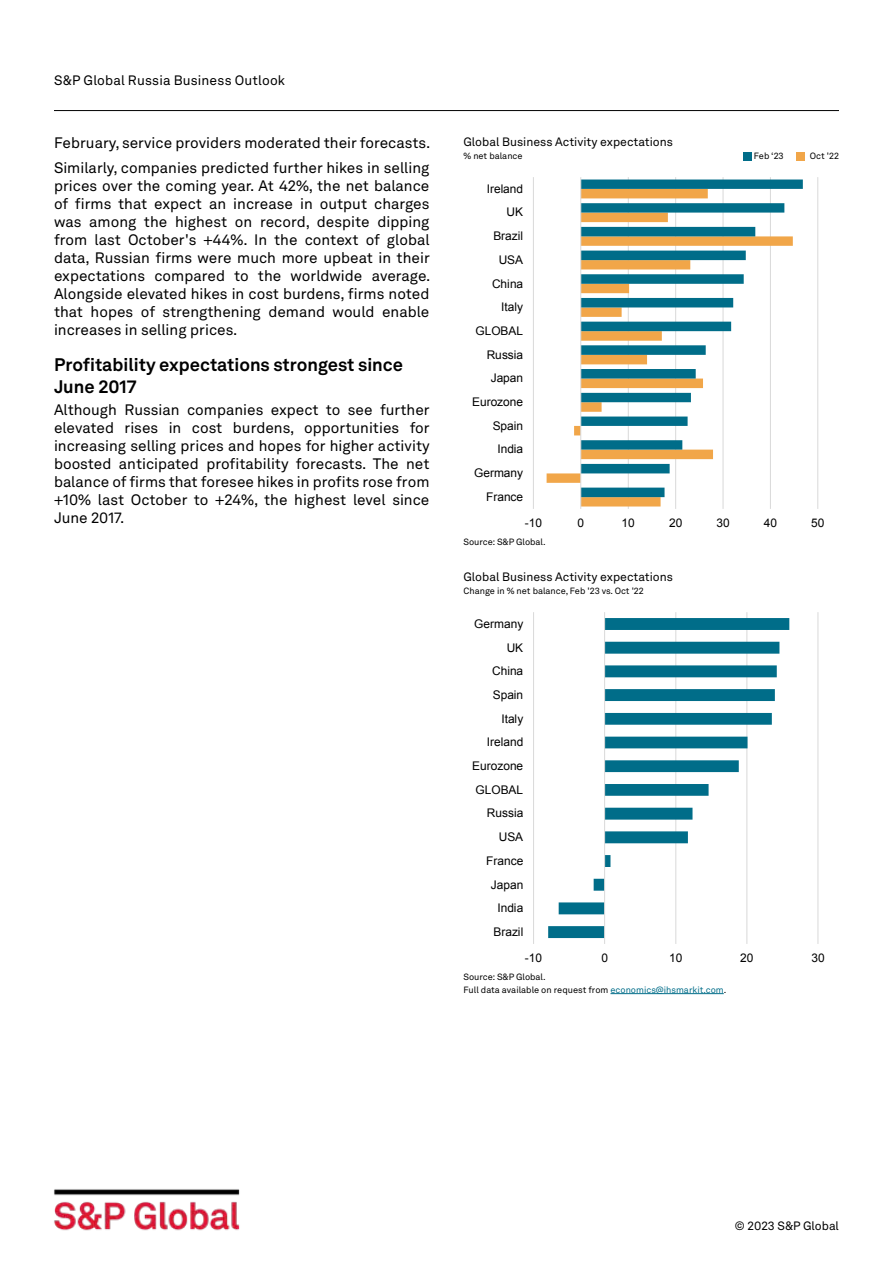
<style>
.page{position:relative;width:893px;height:1263px;background:#fff}
.page>*{position:absolute;margin:0;border:0;box-sizing:border-box;transform-origin:0 0}
.t1{font:700 18px/21.6px "Akkurat LL";color:#000}
.t2{font:15px/18px "Akkurat LL";color:#000;text-align:justify}
.t3{font:13.5px "Akkurat LL";letter-spacing:.01em;color:#000}
.t4{font:12px "Akkurat LL";color:#000}
.t5{font:11.85px "Arial";color:#000}
.t6{font:9px/12.8px "Akkurat LL";color:#000}
.s1{color:#006d89}
</style>
<div class="page">
<hr style="left:54px;top:110px;width:785px;height:1px;background:#000">
<img style="left:54px;top:1189px;width:186px;height:42px">
<hr style="left:533px;top:177px;width:1px;height:332px;background:#d9d9d9">
<hr style="left:628px;top:177px;width:1px;height:332px;background:#d9d9d9">
<hr style="left:675px;top:177px;width:1px;height:332px;background:#d9d9d9">
<hr style="left:722px;top:177px;width:1px;height:332px;background:#d9d9d9">
<hr style="left:770px;top:177px;width:1px;height:332px;background:#d9d9d9">
<hr style="left:817px;top:177px;width:1px;height:332px;background:#d9d9d9">
<svg style="left:547px;top:425px;width:177px;height:81px"></svg>
<svg style="left:581px;top:179px;width:222px;height:318px"></svg>
<hr style="left:580px;top:177px;width:1px;height:332px;background:#d9d9d9">
<div style="left:743px;top:152px;width:9px;height:8px;background:#006d89"></div>
<div style="left:796px;top:152px;width:9px;height:8px;background:#f1a649"></div>
<hr style="left:533px;top:612px;width:1px;height:332px;background:#d9d9d9">
<hr style="left:675px;top:612px;width:1px;height:332px;background:#d9d9d9">
<hr style="left:746px;top:612px;width:1px;height:332px;background:#d9d9d9">
<hr style="left:817px;top:612px;width:1px;height:332px;background:#d9d9d9">
<svg style="left:548px;top:618px;width:241px;height:320px"></svg>
<hr style="left:604px;top:612px;width:1px;height:332px;background:#d9d9d9">
<hr style="left:610px;top:993px;width:114px;height:1px;background:#006d89">
<p class="t3" style="left:54px;top:70px;width:233px">S&amp;P Global Russia Business Outlook</p>
<p class="t2" style="left:54px;top:130px;width:378px;line-height:24.3px">February, service providers moderated their forecasts.<br>Similarly, companies predicted further hikes in selling</p>
<p class="t2" style="left:54px;top:176px;width:378px">prices over the coming year. At 42%, the net balance of firms that expect an increase in output charges was among the highest on record, despite dipping from last October's +44%. In the context of global data, Russian firms were much more upbeat in their expectations compared to the worldwide average.<br>Alongside elevated hikes in cost burdens, firms noted that hopes of strengthening demand would enable increases in selling prices.</p>
<p class="t1" style="left:54px;top:353px;width:351px">Profitability expectations strongest since<br>June 2017</p>
<p class="t2" style="left:54px;top:400px;width:377px">Although Russian companies expect to see further elevated rises in cost burdens, opportunities for increasing selling prices and hopes for higher activity boosted anticipated profitability forecasts. The net balance of firms that foresee hikes in profits rose from +10% last October to +24%, the highest level since June 2017.</p>
<p class="t4" style="left:463px;top:133px;width:211px">Global Business Activity expectations</p>
<p class="t6" style="left:463px;top:149px;width:61px">% net balance</p>
<p class="t5" style="left:487px;top:181px;width:38px">Ireland</p>
<p class="t5" style="left:507px;top:205px;width:18px">UK</p>
<p class="t5" style="left:493px;top:228px;width:31px">Brazil</p>
<p class="t5" style="left:499px;top:252px;width:26px">USA</p>
<p class="t5" style="left:492px;top:276px;width:33px">China</p>
<p class="t5" style="left:501px;top:299px;width:23px">Italy</p>
<p class="t5" style="left:475px;top:323px;width:49px">GLOBAL</p>
<p class="t5" style="left:487px;top:347px;width:38px">Russia</p>
<p class="t5" style="left:491px;top:370px;width:34px">Japan</p>
<p class="t5" style="left:472px;top:394px;width:52px">Eurozone</p>
<p class="t5" style="left:493px;top:418px;width:32px">Spain</p>
<p class="t5" style="left:497px;top:442px;width:27px">India</p>
<p class="t5" style="left:474px;top:465px;width:51px">Germany</p>
<p class="t5" style="left:486px;top:489px;width:39px">France</p>
<p class="t6" style="left:754px;top:149px;width:31px">Feb ‘23</p>
<p class="t6" style="left:810px;top:149px;width:31px">Oct '22</p>
<p class="t5" style="left:525px;top:515px;width:19px">-10</p>
<p class="t5" style="left:577px;top:515px;width:8px">0</p>
<p class="t5" style="left:622px;top:515px;width:15px">10</p>
<p class="t5" style="left:669px;top:515px;width:15px">20</p>
<p class="t5" style="left:716px;top:515px;width:15px">30</p>
<p class="t5" style="left:764px;top:515px;width:15px">40</p>
<p class="t5" style="left:811px;top:515px;width:15px">50</p>
<p class="t6" style="left:463px;top:535px;width:84px">Source: S&amp;P Global.</p>
<p class="t4" style="left:463px;top:568px;width:211px">Global Business Activity expectations</p>
<p class="t6" style="left:463px;top:584px;width:182px">Change in % net balance, Feb '23 vs. Oct '22</p>
<p class="t5" style="left:474px;top:616px;width:51px">Germany</p>
<p class="t5" style="left:507px;top:640px;width:18px">UK</p>
<p class="t5" style="left:492px;top:663px;width:33px">China</p>
<p class="t5" style="left:493px;top:687px;width:32px">Spain</p>
<p class="t5" style="left:501px;top:711px;width:23px">Italy</p>
<p class="t5" style="left:487px;top:734px;width:38px">Ireland</p>
<p class="t5" style="left:472px;top:758px;width:52px">Eurozone</p>
<p class="t5" style="left:476px;top:782px;width:49px">GLOBAL</p>
<p class="t5" style="left:487px;top:805px;width:38px">Russia</p>
<p class="t5" style="left:499px;top:829px;width:26px">USA</p>
<p class="t5" style="left:486px;top:853px;width:39px">France</p>
<p class="t5" style="left:491px;top:876px;width:34px">Japan</p>
<p class="t5" style="left:497px;top:900px;width:27px">India</p>
<p class="t5" style="left:493px;top:924px;width:31px">Brazil</p>
<p class="t5" style="left:525px;top:950px;width:19px">-10</p>
<p class="t5" style="left:601px;top:950px;width:8px">0</p>
<p class="t5" style="left:669px;top:950px;width:15px">10</p>
<p class="t5" style="left:740px;top:950px;width:15px">20</p>
<p class="t5" style="left:811px;top:950px;width:15px">30</p>
<p class="t6" style="left:463px;top:970px;width:264px">Source: S&amp;P Global.<br>Full data available on request from <span class="s1">economics@ihsmarkit.com</span>.</p>
<p class="t4" style="left:735px;top:1216px;width:106px">© 2023 S&amp;P Global</p>
</div>
